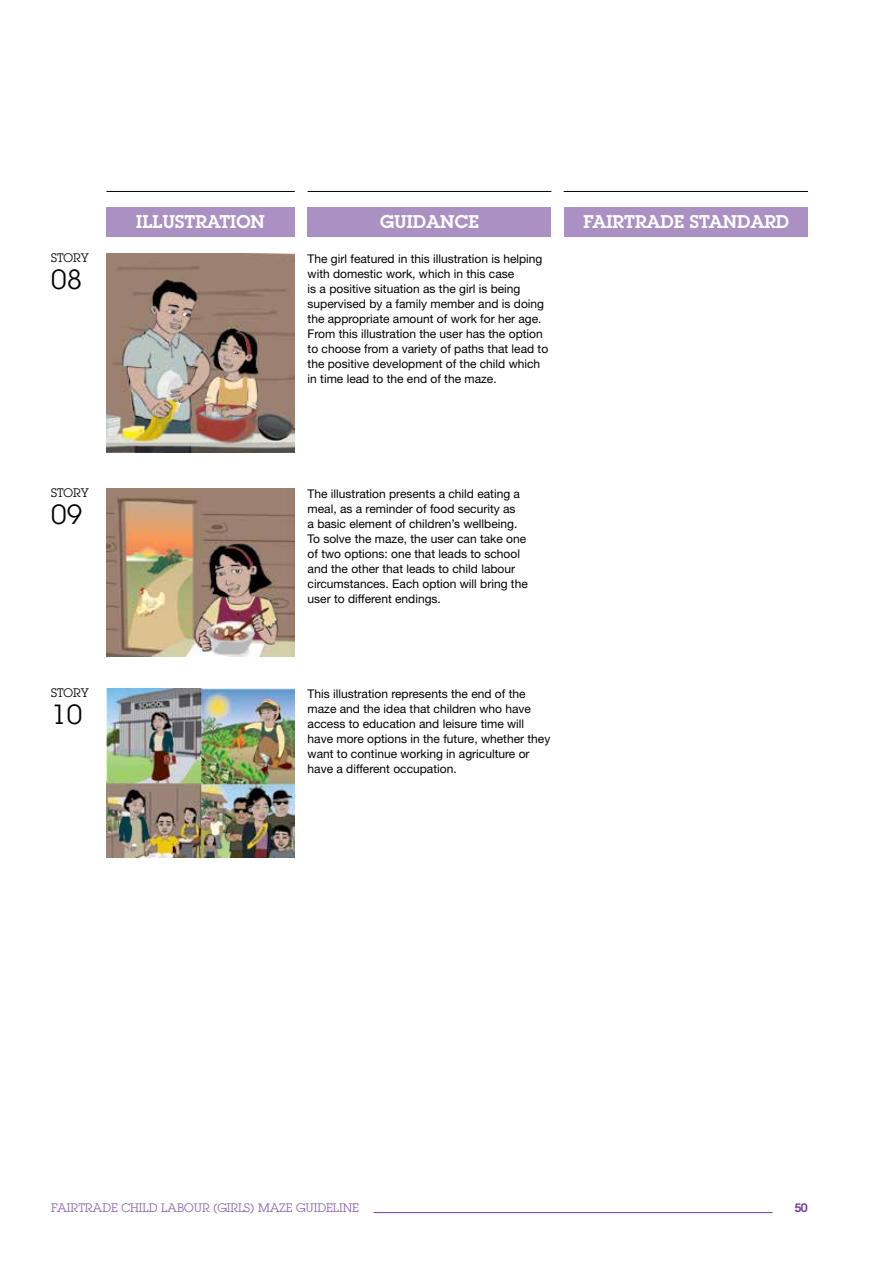
<style>
.page{position:relative;width:893px;height:1263px;background:#fff}
.page>*{position:absolute;margin:0;border:0;box-sizing:border-box;transform-origin:0 0}
.t1{font:27px "Lubalin Graph LT";color:#000}
.t2{font:600 18px "Lubalin Graph Std";color:#fff}
.t3{font:12px/15px "Helvetica Neue";color:#000}
.t4{font:12px "Lubalin Graph LT";color:#8c67ac}
.t5{font:12px "Lubalin Graph LT";color:#000}
.t6{font:600 12px "Lubalin Graph Std";color:#723d98}
</style>
<div class="page">
<hr style="left:374px;top:1212px;width:398px;height:1px;background:#723d98">
<img style="left:106px;top:254px;width:189px;height:199px">
<img style="left:106px;top:488px;width:189px;height:169px">
<img style="left:106px;top:689px;width:189px;height:168px">
<div style="left:106px;top:207px;width:189px;height:29px;background:#aa90c3"></div>
<div style="left:308px;top:207px;width:243px;height:29px;background:#aa90c3"></div>
<div style="left:565px;top:207px;width:243px;height:29px;background:#aa90c3"></div>
<hr style="left:107px;top:191px;width:188px;height:1px;background:#000">
<hr style="left:308px;top:191px;width:243px;height:1px;background:#000">
<hr style="left:564px;top:191px;width:244px;height:1px;background:#000">
<h2 class="t2" style="left:136px;top:210px;width:130px">ILLUSTRATION</h2>
<h2 class="t2" style="left:380px;top:210px;width:100px">GUIDANCE</h2>
<h2 class="t2" style="left:583px;top:210px;width:207px">FAIRTRADE STANDARD</h2>
<p class="t5" style="left:51px;top:250px;width:39px">STORY</p>
<h1 class="t1" style="left:51px;top:263px;width:33px">08</h1>
<p class="t3" style="left:308px;top:251px;width:242px">The girl featured in this illustration is helping with domestic work, which in this case<br>is a positive situation as the girl is being supervised by a family member and is doing the appropriate amount of work for her age.<br>From this illustration the user has the option to choose from a variety of paths that lead to the positive development of the child which in time lead to the end of the maze.</p>
<p class="t5" style="left:51px;top:485px;width:39px">STORY</p>
<h1 class="t1" style="left:51px;top:497px;width:33px">09</h1>
<p class="t3" style="left:308px;top:486px;width:222px">The illustration presents a child eating a meal, as a reminder of food security as<br>a basic element of children’s wellbeing.<br>To solve the maze, the user can take one of two options: one that leads to school and the other that leads to child labour circumstances. Each option will bring the user to different endings.</p>
<p class="t5" style="left:51px;top:686px;width:39px">STORY</p>
<h1 class="t1" style="left:51px;top:698px;width:33px">10</h1>
<p class="t3" style="left:308px;top:686px;width:244px">This illustration represents the end of the maze and the idea that children who have access to education and leisure time will have more options in the future, whether they want to continue working in agriculture or have a different occupation.</p>
<p class="t4" style="left:51px;top:1200px;width:309px">FAIRTRADE CHILD LABOUR (GIRLS) MAZE GUIDELINE</p>
<p class="t6" style="left:795px;top:1200px;width:15px">50</p>
</div>
